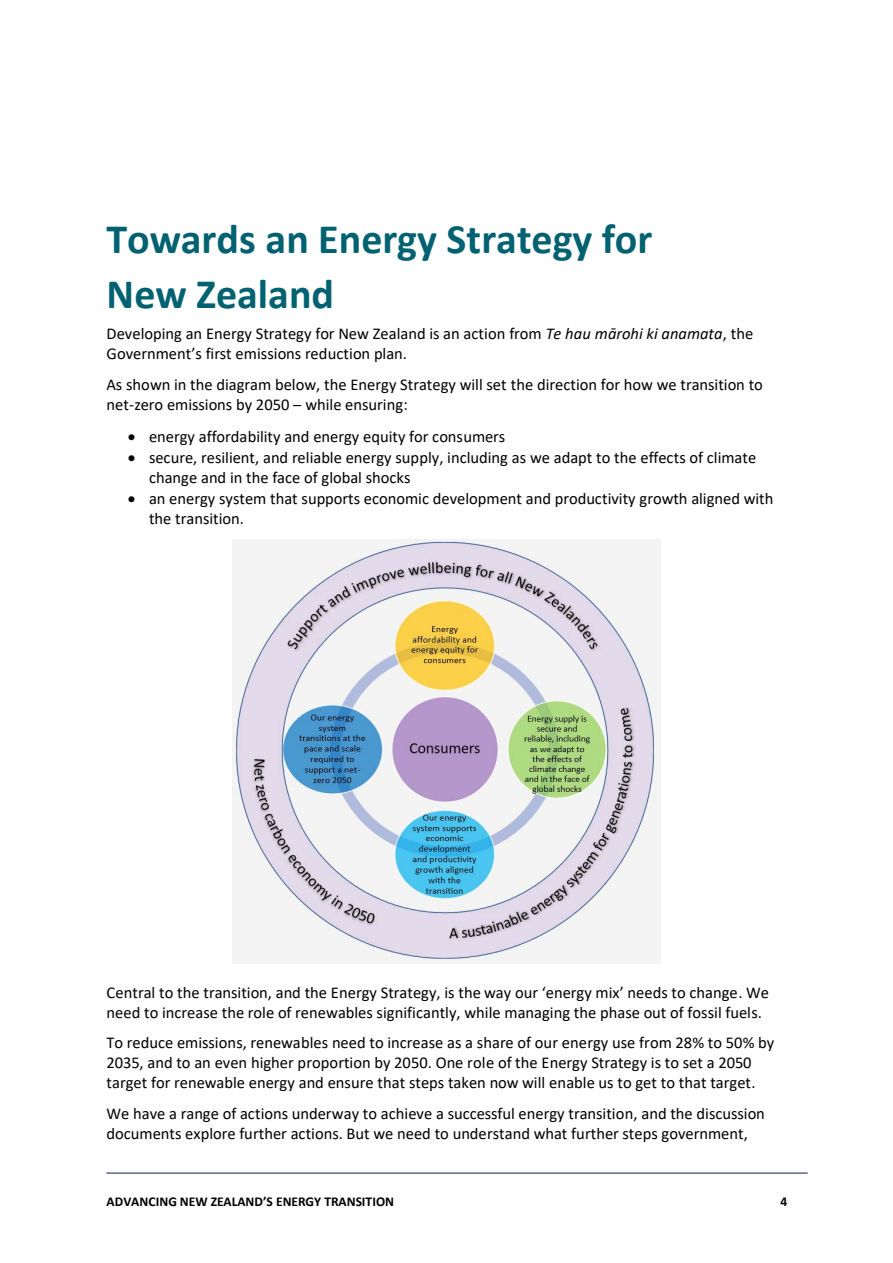
<style>
.page{position:relative;width:893px;height:1263px;background:#fff}
.page>*{position:absolute;margin:0;border:0;box-sizing:border-box;transform-origin:0 0}
.t1{font:700 42px/55.5px "Calibri";color:#006171}
.t2{font:16.5px/20.2px "Calibri";color:#000}
.t3{font:700 13.5px "Calibri";letter-spacing:.005em;color:#000}
.s1{font-style:italic}
</style>
<div class="page">
<hr style="left:106px;top:1173px;width:701px;height:1px;background:#111c4d">
<img style="left:232px;top:539px;width:428px;height:425px">
<p class="t1" style="left:107px;top:215px;width:547px">Towards an Energy Strategy for<br>New Zealand</p>
<p class="t2" style="left:107px;top:325px;width:648px">Developing an Energy Strategy for New Zealand is an action from <span class="s1">Te hau mārohi ki anamata</span>, the<br>Government’s first emissions reduction plan.</p>
<p class="t2" style="left:107px;top:376px;width:658px">As shown in the diagram below, the Energy Strategy will set the direction for how we transition to net-zero emissions by 2050 – while ensuring:</p>
<p class="t2" style="left:128px;top:428px;width:379px">• energy affordability and energy equity for consumers</p>
<p class="t2" style="left:149px;top:449px;width:608px;text-indent:-21px">• secure, resilient, and reliable energy supply, including as we adapt to the effects of climate change and in the face of global shocks</p>
<p class="t2" style="left:149px;top:490px;width:626px;text-indent:-21px">• an energy system that supports economic development and productivity growth aligned with the transition.</p>
<p class="t2" style="left:107px;top:984px;width:664px">Central to the transition, and the Energy Strategy, is the way our ‘energy mix’ needs to change. We need to increase the role of renewables significantly, while managing the phase out of fossil fuels.</p>
<p class="t2" style="left:107px;top:1033px;width:669px">To reduce emissions, renewables need to increase as a share of our energy use from 28% to 50% by<br>2035, and to an even higher proportion by 2050. One role of the Energy Strategy is to set a 2050 target for renewable energy and ensure that steps taken now will enable us to get to that target.</p>
<p class="t2" style="left:107px;top:1104px;width:659px">We have a range of actions underway to achieve a successful energy transition, and the discussion documents explore further actions. But we need to understand what further steps government,</p>
<p class="t3" style="left:107px;top:1196px;width:289px">ADVANCING NEW ZEALAND’S ENERGY TRANSITION</p>
<p class="t3" style="left:780px;top:1196px;width:8px">4</p>
</div>
